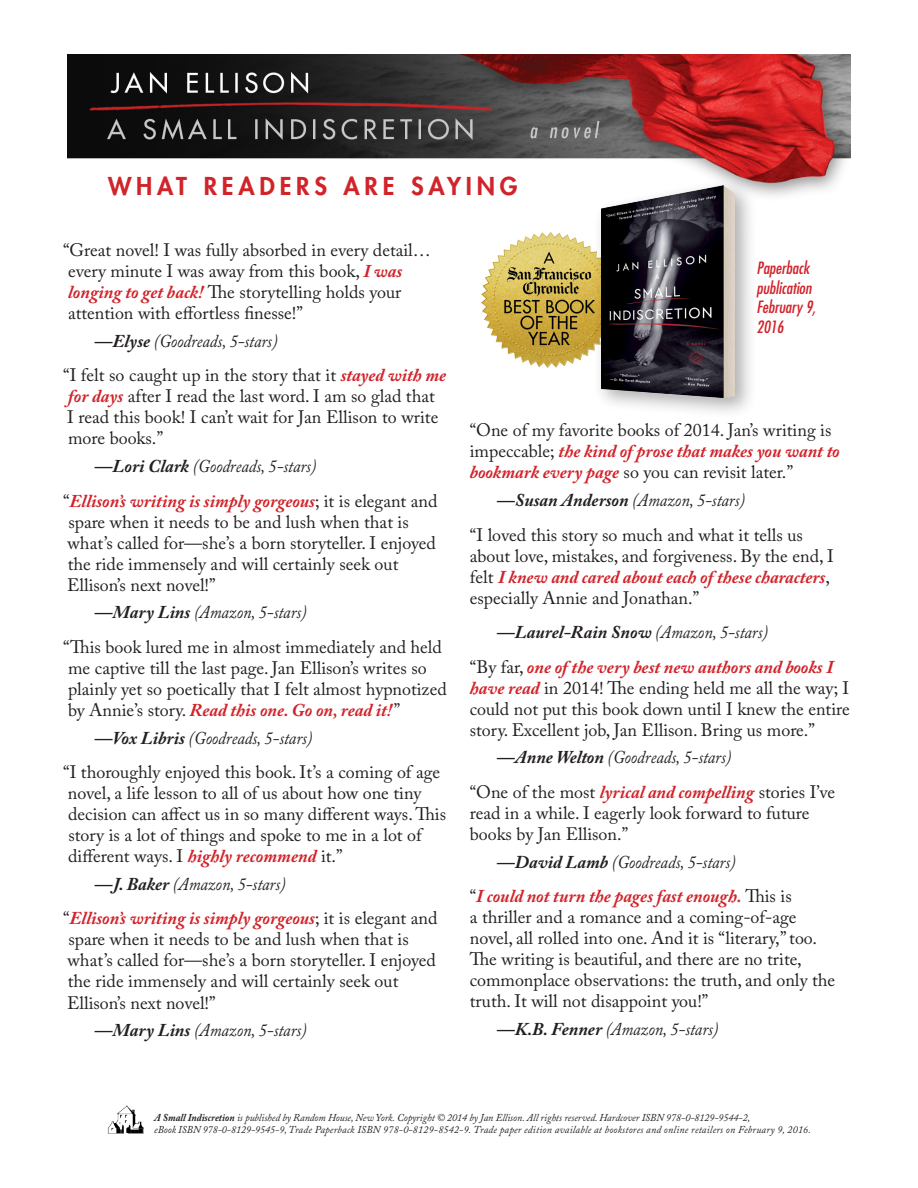
<style>
.page{position:relative;width:918px;height:1188px;background:#fff}
.page>*{position:absolute;margin:0;border:0;box-sizing:border-box;transform-origin:0 0}
.t1{font:italic 900 condensed 27px "Cheltenham";letter-spacing:.47em;color:#d1232a}
.t2{font:800 24px "Futura Std";letter-spacing:.2em;color:#d1232a}
.t3{font:18px/21px "Adobe Caslon Pro";color:#231f20}
.t4{font:italic 700 18px/34.5px "Adobe Caslon Pro";color:#d1232a}
.t5{font:italic 18px "Adobe Caslon Pro";color:#231f20;scale:.9 1}
.t6{font:italic condensed 16.5px/19.5px "Futura Std";color:#d1232a}
.t7{font:italic 10.5px/12px "Adobe Caslon Pro";letter-spacing:.005em;color:#231f20;scale:.95 1}
.s1{font-weight:700;font-style:italic;color:#d1232a}
.s2{font-weight:700;font-style:italic}
.s3{font-style:italic}
.s4{color:#231f20}
.s5{font-weight:400;color:#231f20}
.s6{font-weight:400;font-style:normal;color:#231f20}
.s7{font-weight:700}
</style>
<div class="page">
<img style="left:68px;top:54px;width:782px;height:142px">
<img style="left:107px;top:1105px;width:36px;height:29px">
<img style="left:481px;top:232px;width:112px;height:136px">
<div style="left:593px;top:178px;width:164px;height:241px;background:#231f20;opacity:.36"></div>
<img style="left:601px;top:185px;width:134px;height:212px">
<h1 class="t1" style="left:78px;top:163px;width:293px">AUTHOR BIOS</h1>
<h2 class="t2" style="left:108px;top:171px;width:411px">WHAT READERS ARE SAYING</h2>
<p class="t3" style="left:63px;top:240px;width:369px">“Great novel! I was fully absorbed in every detail… every minute I was away from this book, <span class="s1">I was longing to get back!</span> The storytelling holds your attention with effortless finesse!”</p>
<p class="t3" style="left:63px;top:324px;width:385px;line-height:34.5px"><span class="s2">-—Elyse</span> <span class="s3">(Goodreads, 5-stars)<br></span>“I felt so caught up in the story that it <span class="s1">stayed with me</span></p>
<p class="t3" style="left:67px;top:386px;width:373px"><span class="s1">for days</span> after I read the last word. I am so glad that<br>I read this book! I can’t wait for Jan Ellison to write more books.”</p>
<p class="t4" style="left:63px;top:449px;width:376px;text-indent:31px"><span class="s4">—Lori Clark</span> <span class="s5">(Goodreads, 5-stars)<br></span><span class="s6">“</span>Ellison’s writing is simply gorgeous<span class="s6">; it is elegant and</span></p>
<p class="t3" style="left:67px;top:511px;width:370px">spare when it needs to be and lush when that is what’s called for—she’s a born storyteller. I enjoyed the ride immensely and will certainly seek out Ellison’s next novel!”</p>
<p class="t3" style="left:63px;top:595px;width:380px;line-height:34.5px;text-indent:31px"><span class="s2">—Mary Lins</span> <span class="s3">(Amazon, 5-stars)<br></span>“This book lured me in almost immediately and held</p>
<p class="t3" style="left:68px;top:657px;width:380px">me captive till the last page. Jan Ellison’s writes so plainly yet so poetically that I felt almost hypnotized by Annie’s story. <span class="s1">Read this one. Go on, read it!</span>”</p>
<p class="t3" style="left:63px;top:720px;width:379px;line-height:34.5px;text-indent:31px"><span class="s2">—Vox Libris</span> <span class="s3">(Goodreads, 5-stars)<br></span>“I thoroughly enjoyed this book. It’s a coming of age</p>
<p class="t3" style="left:68px;top:783px;width:380px">novel, a life lesson to all of us about how one tiny decision can affect us in so many different ways. This story is a lot of things and spoke to me in a lot of different ways. I <span class="s1">highly recommend</span> it.”</p>
<p class="t4" style="left:63px;top:867px;width:376px;text-indent:31px"><span class="s4">—J. Baker</span> <span class="s5">(Amazon, 5-stars)<br></span><span class="s6">“</span>Ellison’s writing is simply gorgeous<span class="s6">; it is elegant and</span></p>
<p class="t3" style="left:67px;top:929px;width:370px">spare when it needs to be and lush when that is what’s called for—she’s a born storyteller. I enjoyed the ride immensely and will certainly seek out Ellison’s next novel!”</p>
<p class="t5" style="left:94px;top:1019px;width:237px"><span class="s7">—Mary Lins</span> (Amazon, 5-stars)</p>
<p class="t6" style="left:757px;top:259px;width:61px">Paperback publication<br>February 9,<br>2016</p>
<p class="t3" style="left:470px;top:420px;width:371px">“One of my favorite books of 2014. Jan’s writing is impeccable; <span class="s1">the kind of prose that makes you want to bookmark every page</span> so you can revisit later.”</p>
<p class="t3" style="left:470px;top:483px;width:335px;line-height:34.5px;text-indent:27px"><span class="s2">—Susan Anderson</span> <span class="s3">(Amazon, 5-stars)<br></span>“I loved this story so much and what it tells us</p>
<p class="t3" style="left:470px;top:545px;width:365px">about love, mistakes, and forgiveness. By the end, I felt <span class="s1">I knew and cared about each of these characters</span>, especially Annie and Jonathan.”</p>
<p class="t4" style="left:470px;top:615px;width:365px;text-indent:27px"><span class="s4">—Laurel-Rain Snow</span> <span class="s5">(Amazon, 5-stars)<br></span><span class="s6">“By far,</span> one of the very best new authors and books I</p>
<p class="t3" style="left:470px;top:677px;width:381px;text-align:justify"><span class="s1">have read</span> in 2014! The ending held me all the way; I could not put this book down until I knew the entire story. Excellent job, Jan Ellison. Bring us more.”</p>
<p class="t3" style="left:470px;top:740px;width:367px;line-height:34.5px;text-indent:27px"><span class="s2">—Anne Welton</span> <span class="s3">(Goodreads, 5-stars)<br></span>“One of the most <span class="s1">lyrical and compelling</span> stories I’ve</p>
<p class="t3" style="left:470px;top:802px;width:341px">read in a while. I eagerly look forward to future books by Jan Ellison.”</p>
<p class="t4" style="left:470px;top:844px;width:324px;text-indent:27px"><span class="s4">—David Lamb</span> <span class="s5">(Goodreads, 5-stars)<br></span><span class="s6">“</span>I could not turn the pages fast enough. <span class="s6">This is</span></p>
<p class="t3" style="left:470px;top:906px;width:367px">a thriller and a romance and a coming-of-age novel, all rolled into one. And it is “literary,” too.<br>The writing is beautiful, and there are no trite, commonplace observations: the truth, and only the truth. It will not disappoint you!”</p>
<p class="t5" style="left:497px;top:1018px;width:248px"><span class="s7">—K.B. Fenner</span> (Amazon, 5-stars)</p>
<p class="t7" style="left:154px;top:1112px;width:693px"><span class="s7">A Small Indiscretion</span> is published by Random House, New York. Copyright © 2014 by Jan Ellison. All rights reserved. Hardcover ISBN 978-0-8129-9544-2,<br>eBook ISBN 978-0-8129-9545-9, Trade Paperback ISBN 978-0-8129-8542-9. Trade paper edition available at bookstores and online retailers on February 9, 2016.</p>
</div>
